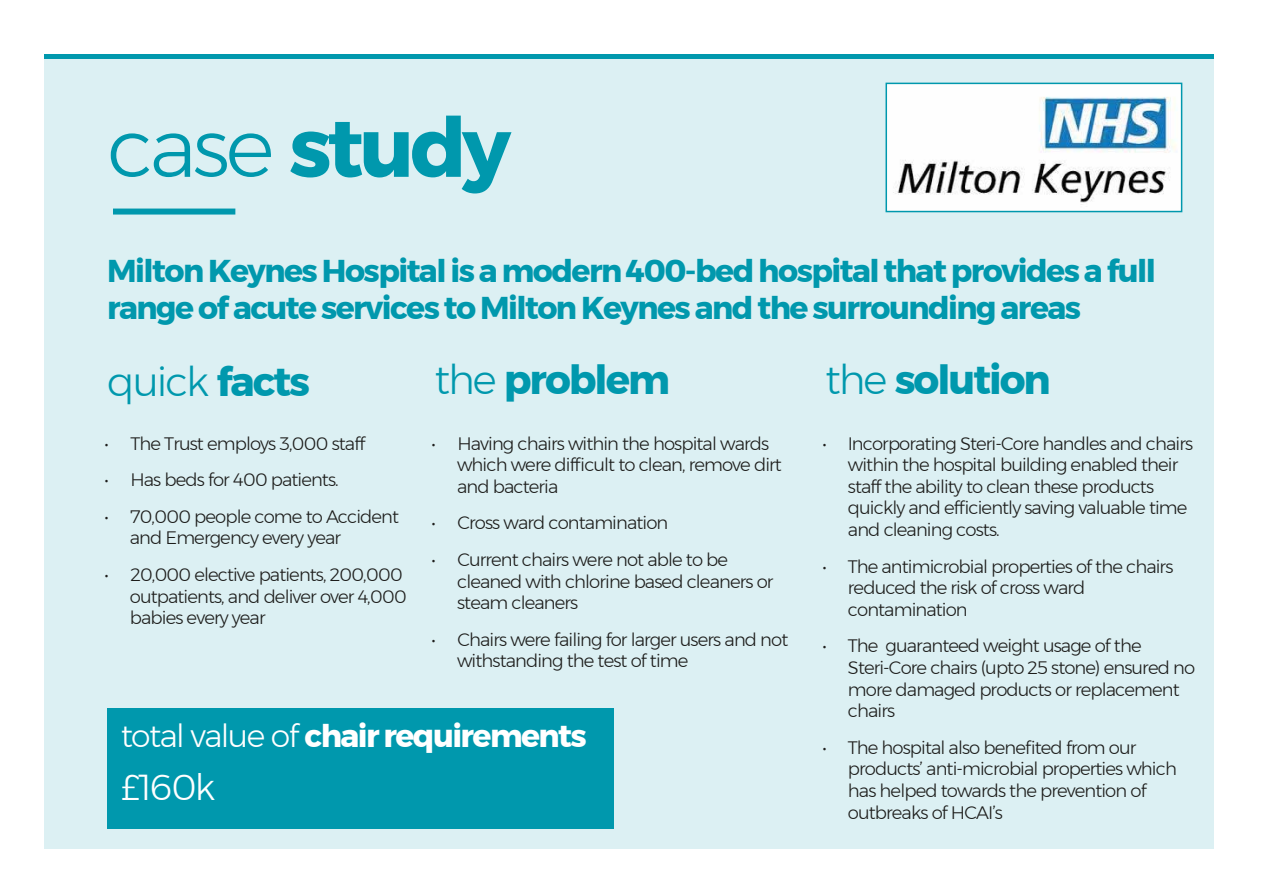
<style>
.page{position:relative;width:1263px;height:893px;background:#fff}
.page>*{position:absolute;margin:0;border:0;box-sizing:border-box;transform-origin:0 0}
.t1{font:700 82.5px "Montserrat";letter-spacing:-.05em;color:#0098ad}
.t2{font:700 40.5px "Montserrat";letter-spacing:-.05em;color:#0098ad}
.t3{font:300 40.5px "Montserrat";letter-spacing:-.05em;color:#0098ad}
.t4{font:300 36px "Montserrat";color:#fff}
.t5{font:700 31.5px/37.8px "Montserrat";letter-spacing:-.05em;color:#0098ad}
.t6{font:700 31.5px "Montserrat";letter-spacing:-.05em;color:#fff}
.t7{font:300 18px/21.6px "Montserrat";letter-spacing:-.05em;color:#1d1d1b}
.s1{font-weight:300}
.s2{font-weight:700}
</style>
<div class="page">
<div style="left:45px;top:54px;width:1169px;height:795px;background:#dcf0f3"></div>
<div style="left:45px;top:54px;width:1169px;height:5px;background:#0098ad"></div>
<img style="left:888px;top:86px;width:291px;height:123px">
<div style="left:885px;top:83px;width:297px;height:129px;border:2px solid #0098ad"></div>
<div style="left:107px;top:708px;width:507px;height:120px;background:#0098ad"></div>
<h1 class="t1" style="left:107px;top:81px;width:405px"><span class="s1">case</span> study</h1>
<h3 class="t5" style="left:107px;top:252px;width:1050px">Milton Keynes Hospital is a modern 400-bed hospital that provides a full range of acute services to Milton Keynes and the surrounding areas</h3>
<h2 class="t3" style="left:107px;top:351px;width:204px">quick <span class="s2">facts</span></h2>
<h2 class="t2" style="left:434px;top:347px;width:237px"><span class="s1">the</span> problem</h2>
<h2 class="t2" style="left:825px;top:347px;width:227px"><span class="s1">the</span> solution</h2>
<p class="t7" style="left:104px;top:432px;width:262px">• The Trust employs 3,000 staff</p>
<p class="t7" style="left:104px;top:469px;width:236px">• Has beds for 400 patients.</p>
<p class="t7" style="left:130px;top:505px;width:271px;text-indent:-26px">• 70,000 people come to Accident and Emergency every year</p>
<p class="t7" style="left:130px;top:564px;width:278px;text-indent:-26px">• 20,000 elective patients, 200,000 outpatients, and deliver over 4,000 babies every year</p>
<p class="t7" style="left:457px;top:432px;width:326px;text-indent:-26px">• Having chairs within the hospital wards which were difficult to clean, remove dirt and bacteria</p>
<p class="t7" style="left:432px;top:512px;width:238px">• Cross ward contamination</p>
<p class="t7" style="left:457px;top:549px;width:318px;text-indent:-26px">• Current chairs were not able to be cleaned with chlorine based cleaners or steam cleaners</p>
<p class="t7" style="left:457px;top:628px;width:333px;text-indent:-26px">• Chairs were failing for larger users and not withstanding the test of time</p>
<h3 class="t6" style="left:121px;top:710px;width:467px"><span class="s1">total value of</span> chair requirements</h3>
<h3 class="t4" style="left:121px;top:760px;width:96px">£160k</h3>
<p class="t7" style="left:848px;top:432px;width:347px;text-indent:-26px">• Incorporating Steri-Core handles and chairs within the hospital building enabled their staff the ability to clean these products quickly and efficiently saving valuable time and cleaning costs.</p>
<p class="t7" style="left:848px;top:555px;width:327px;text-indent:-26px">• The antimicrobial properties of the chairs reduced the risk of cross ward contamination</p>
<p class="t7" style="left:848px;top:635px;width:349px;text-indent:-26px">• The guaranteed weight usage of the<br>Steri-Core chairs (upto 25 stone) ensured no more damaged products or replacement chairs</p>
<p class="t7" style="left:848px;top:736px;width:330px;text-indent:-26px">• The hospital also benefited from our products’ anti-microbial properties which has helped towards the prevention of outbreaks of HCAI’s</p>
</div>
